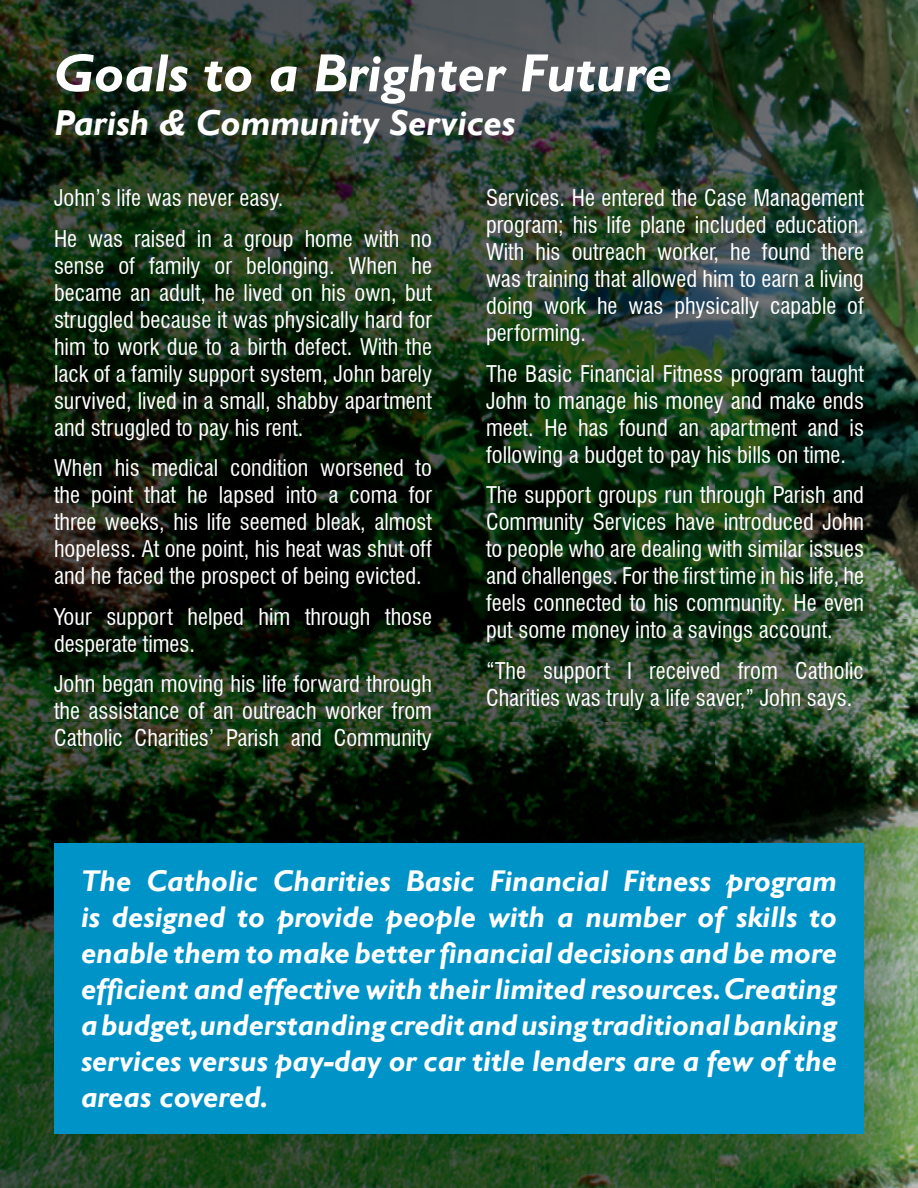
<style>
.page{position:relative;width:918px;height:1188px;background:#fff}
.page>*{position:absolute;margin:0;border:0;box-sizing:border-box;transform-origin:0 0}
.t1{font:italic 700 54px "Gill Sans";color:#fff}
.t2{font:italic 700 36px "Gill Sans";color:#fff}
.t3{font:italic 700 30px/36px "Gill Sans";color:#fff;text-align:justify}
.t4{font:condensed 22.5px/27px "Swiss 721 BT";color:#fff;text-align:justify}
</style>
<div class="page">
<img style="left:0;top:0;width:918px;height:1188px">
<div style="left:54px;top:843px;width:810px;height:291px;background:#0093c8"></div>
<h1 class="t1" style="left:54px;top:42px;width:620px">Goals to a Brighter Future</h1>
<h2 class="t2" style="left:54px;top:101px;width:463px">Parish &amp; Community Services</h2>
<p class="t4" style="left:54px;top:178px;width:379px;line-height:40.5px">John’s life was never easy.<br>He was raised in a group home with no</p>
<p class="t4" style="left:54px;top:252px;width:380px">sense of family or belonging. When he became an adult, he lived on his own, but struggled because it was physically hard for him to work due to a birth defect. With the lack of a family support system, John barely survived, lived in a small, shabby apartment and struggled to pay his rent.</p>
<p class="t4" style="left:54px;top:454px;width:380px">When his medical condition worsened to the point that he lapsed into a coma for three weeks, his life seemed bleak, almost hopeless. At one point, his heat was shut off and he faced the prospect of being evicted.</p>
<p class="t4" style="left:54px;top:603px;width:380px">Your support helped him through those desperate times.</p>
<p class="t4" style="left:54px;top:670px;width:380px">John began moving his life forward through the assistance of an outreach worker from Catholic Charities’ Parish and Community</p>
<p class="t4" style="left:486px;top:184px;width:380px">Services. He entered the Case Management program; his life plane included education.<br>With his outreach worker, he found there was training that allowed him to earn a living doing work he was physically capable of performing.</p>
<p class="t4" style="left:486px;top:360px;width:379px">The Basic Financial Fitness program taught John to manage his money and make ends meet. He has found an apartment and is following a budget to pay his bills on time.</p>
<p class="t4" style="left:486px;top:481px;width:380px">The support groups run through Parish and Community Services have introduced John to people who are dealing with similar issues and challenges. For the first time in his life, he feels connected to his community. He even put some money into a savings account.</p>
<p class="t4" style="left:486px;top:657px;width:380px">“The support I received from Catholic<br>Charities was truly a life saver,” John says.</p>
<p class="t3" style="left:81px;top:864px;width:758px">The Catholic Charities Basic Financial Fitness program is designed to provide people with a number of skills to enable them to make better financial decisions and be more efficient and effective with their limited resources. Creating a budget,understanding credit and using traditional banking services versus pay-day or car title lenders are a few of the areas covered.</p>
</div>
